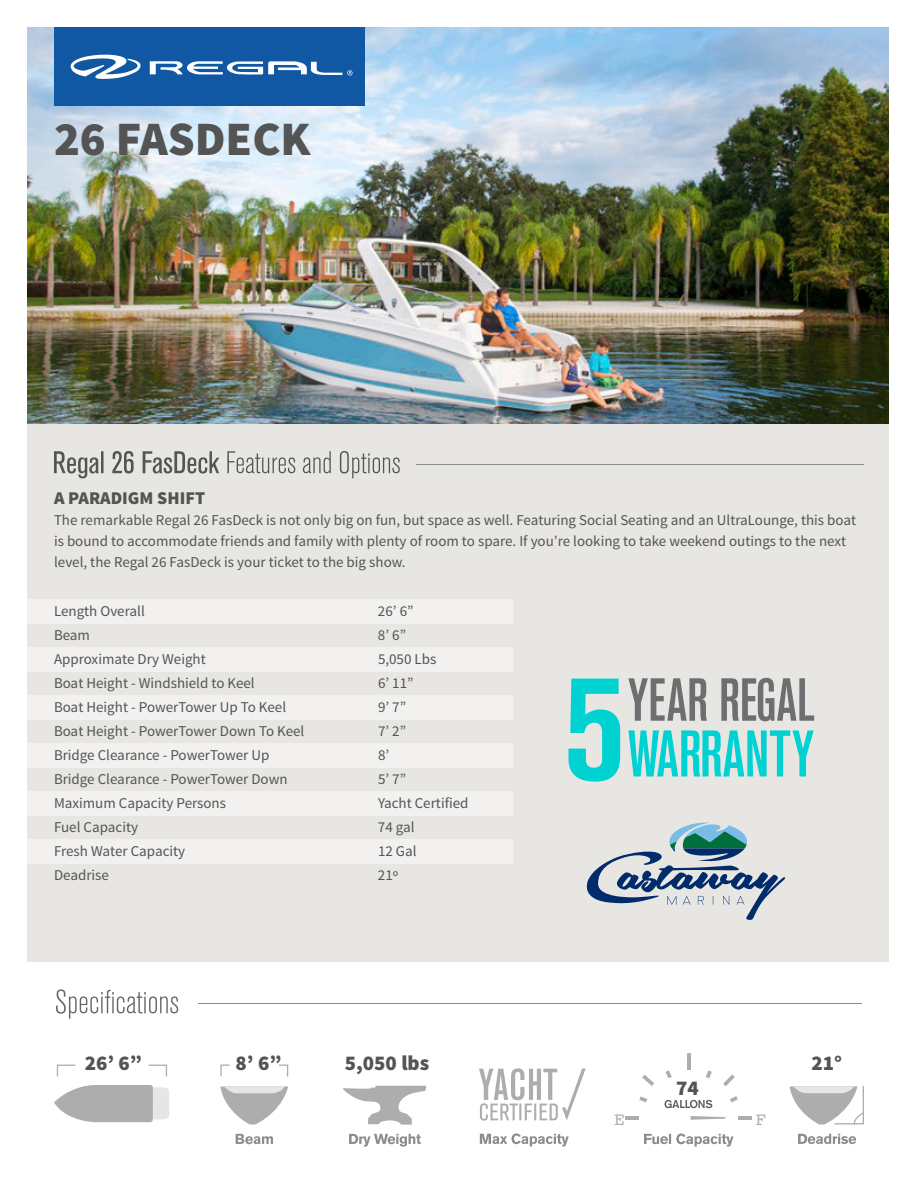
<style>
.page{position:relative;width:918px;height:1188px;background:#fff}
.page>*{position:absolute;margin:0;border:0;box-sizing:border-box;transform-origin:0 0}
.t1{font:900 48px "Source Sans Pro";color:#545454}
.t2{font:900 21px "Source Sans Pro";color:#545454}
.t3{font:18.15px "Courier";color:#adadad}
.t4{font:900 18px "Source Sans Pro";color:#545454}
.t5{font:15px/21px "Source Sans Pro";color:#545454}
</style>
<div class="page">
<div style="left:27px;top:423px;width:862px;height:539px;background:#e8e6e3"></div>
<img style="left:27px;top:27px;width:862px;height:396px">
<svg style="left:56px;top:989px;width:122px;height:30px"></svg>
<hr style="left:198px;top:1003px;width:663px;height:1px;background:#8a8c8c">
<svg style="left:54px;top:1085px;width:115px;height:37px;background:#bebebe"></svg>
<svg style="left:57px;top:1065px;width:18px;height:12px"></svg>
<svg style="left:149px;top:1065px;width:18px;height:12px"></svg>
<svg style="left:220px;top:1065px;width:10px;height:11px"></svg>
<svg style="left:279px;top:1065px;width:9px;height:11px"></svg>
<svg style="left:220px;top:1087px;width:68px;height:38px"></svg>
<svg style="left:236px;top:1134px;width:37px;height:10px"></svg>
<svg style="left:798px;top:1134px;width:58px;height:10px"></svg>
<svg style="left:790px;top:1086px;width:74px;height:38px"></svg>
<hr style="left:626px;top:1116px;width:13px;height:4px;background:#adadad">
<svg style="left:642px;top:1075px;width:12px;height:11px"></svg>
<svg style="left:639px;top:1096px;width:8px;height:6px"></svg>
<svg style="left:730px;top:1096px;width:8px;height:7px"></svg>
<svg style="left:665px;top:1070px;width:7px;height:8px"></svg>
<svg style="left:706px;top:1070px;width:6px;height:8px"></svg>
<svg style="left:723px;top:1074px;width:12px;height:12px"></svg>
<hr style="left:738px;top:1116px;width:13px;height:4px;background:#adadad">
<hr style="left:687px;top:1053px;width:4px;height:17px;background:#adadad">
<svg style="left:691px;top:1116px;width:35px;height:4px"></svg>
<svg style="left:665px;top:1100px;width:47px;height:8px"></svg>
<svg style="left:644px;top:1134px;width:89px;height:13px"></svg>
<svg style="left:349px;top:1134px;width:72px;height:13px"></svg>
<svg style="left:343px;top:1086px;width:83px;height:39px"></svg>
<svg style="left:480px;top:1133px;width:89px;height:13px"></svg>
<svg style="left:479px;top:1068px;width:107px;height:53px"></svg>
<svg style="left:569px;top:679px;width:51px;height:103px"></svg>
<svg style="left:628px;top:730px;width:186px;height:46px"></svg>
<svg style="left:628px;top:678px;width:186px;height:43px"></svg>
<div style="left:27px;top:599px;width:486px;height:25px;background:#f2f1ef"></div>
<div style="left:27px;top:647px;width:486px;height:25px;background:#f2f1ef"></div>
<div style="left:27px;top:695px;width:486px;height:25px;background:#f2f1ef"></div>
<div style="left:27px;top:743px;width:486px;height:25px;background:#f2f1ef"></div>
<div style="left:27px;top:791px;width:486px;height:25px;background:#f2f1ef"></div>
<div style="left:27px;top:839px;width:486px;height:25px;background:#f2f1ef"></div>
<hr style="left:417px;top:464px;width:447px;height:1px;background:#8a8c8c">
<svg style="left:54px;top:451px;width:346px;height:27px"></svg>
<div style="left:54px;top:27px;width:310px;height:79px;background:#1057a4"></div>
<svg style="left:150px;top:61px;width:203px;height:15px"></svg>
<svg style="left:71px;top:55px;width:70px;height:24px"></svg>
<svg style="left:586px;top:822px;width:199px;height:98px"></svg>
<p class="t1" style="left:54px;top:108px;width:258px">26 FASDECK</p>
<p class="t4" style="left:54px;top:486px;width:153px">A PARADIGM SHIFT</p>
<p class="t5" style="left:54px;top:509px;width:804px">The remarkable Regal 26 FasDeck is not only big on fun, but space as well. Featuring Social Seating and an UltraLounge, this boat is bound to accommodate friends and family with plenty of room to spare. If you’re looking to take weekend outings to the next level, the Regal 26 FasDeck is your ticket to the big show.</p>
<p class="t5" style="left:54px;top:601px;width:92px">Length Overall</p>
<p class="t5" style="left:378px;top:601px;width:37px">26’ 6”</p>
<p class="t5" style="left:54px;top:625px;width:38px">Beam</p>
<p class="t5" style="left:378px;top:625px;width:30px">8’ 6”</p>
<p class="t5" style="left:54px;top:649px;width:153px">Approximate Dry Weight</p>
<p class="t5" style="left:378px;top:649px;width:60px">5,050 Lbs</p>
<p class="t5" style="left:54px;top:673px;width:202px">Boat Height - Windshield to Keel</p>
<p class="t5" style="left:378px;top:673px;width:37px">6’ 11”</p>
<p class="t5" style="left:54px;top:697px;width:234px">Boat Height - PowerTower Up To Keel</p>
<p class="t5" style="left:378px;top:697px;width:30px">9’ 7”</p>
<p class="t5" style="left:54px;top:721px;width:252px">Boat Height - PowerTower Down To Keel</p>
<p class="t5" style="left:378px;top:721px;width:30px">7’ 2”</p>
<p class="t5" style="left:54px;top:745px;width:217px">Bridge Clearance - PowerTower Up</p>
<p class="t5" style="left:378px;top:745px;width:13px">8’</p>
<p class="t5" style="left:54px;top:769px;width:235px">Bridge Clearance - PowerTower Down</p>
<p class="t5" style="left:378px;top:769px;width:30px">5’ 7”</p>
<p class="t5" style="left:54px;top:793px;width:174px">Maximum Capacity Persons</p>
<p class="t5" style="left:378px;top:793px;width:92px">Yacht Certified</p>
<p class="t5" style="left:54px;top:817px;width:86px">Fuel Capacity</p>
<p class="t5" style="left:378px;top:817px;width:38px">74 gal</p>
<p class="t5" style="left:54px;top:841px;width:133px">Fresh Water Capacity</p>
<p class="t5" style="left:378px;top:841px;width:40px">12 Gal</p>
<p class="t5" style="left:54px;top:865px;width:57px">Deadrise</p>
<p class="t5" style="left:378px;top:865px;width:22px">21º</p>
<p class="t2" style="left:85px;top:1050px;width:59px">26’ 6”</p>
<p class="t2" style="left:236px;top:1050px;width:47px">8’ 6”</p>
<p class="t2" style="left:345px;top:1050px;width:86px">5,050 lbs</p>
<p class="t2" style="left:812px;top:1050px;width:32px">21°</p>
<p class="t2" style="left:676px;top:1075px;width:24px">74</p>
<p class="t3" style="left:614px;top:1105px;width:12px">E</p>
<p class="t3" style="left:756px;top:1105px;width:12px">F</p>
</div>
